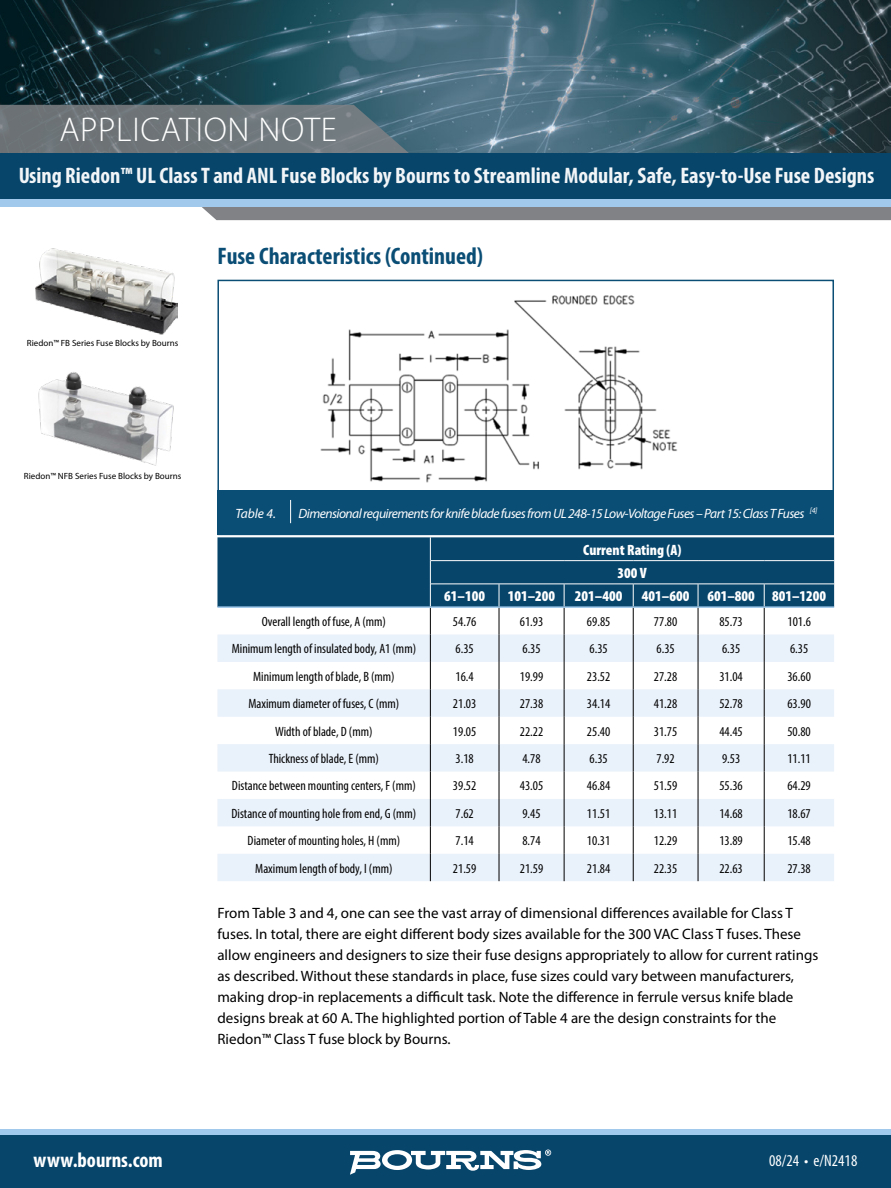
<style>
.page{position:relative;width:891px;height:1188px;background:#fff}
.page>*{position:absolute;margin:0;border:0;box-sizing:border-box;transform-origin:0 0}
.t1{font:300 34.5px "Myriad Pro";letter-spacing:.02em;color:#fff}
.t2{font:700 condensed 24px "Myriad Pro";color:#0a4d75}
.t3{font:700 condensed 22.5px "Myriad Pro";color:#fff}
.t4{font:700 condensed 21px "Myriad Pro";color:#fff}
.t5{font:condensed 16.5px "Myriad Pro";color:#fff}
.t6{font:15px/21px "Myriad Pro";color:#000}
.t7{font:900 condensed 15px/23.2px "Myriad Pro";color:#fff;text-align:center}
.t8{font:condensed 13.5px "Myriad Pro";color:#000}
.t9{font:italic 13.5px "Myriad Pro";letter-spacing:-.04em;color:#fff}
.t10{font:9px "Myriad Pro";color:#000}
</style>
<div class="page">
<img style="left:0;top:0;width:891px;height:153px">
<svg style="left:0;top:105px;width:425px;height:48px;background:#6b767b"></svg>
<svg style="left:142px;top:206px;width:749px;height:14px;background:#8c9196"></svg>
<div style="left:0;top:153px;width:891px;height:46px;background:#07456b"></div>
<div style="left:0;top:199px;width:891px;height:7px;background:#a0c9ec"></div>
<div style="left:0;top:1130px;width:891px;height:7px;background:#a0c9ec"></div>
<div style="left:0;top:1135px;width:891px;height:53px;background:#07456b"></div>
<svg style="left:350px;top:1150px;width:201px;height:25px"></svg>
<img style="left:35px;top:248px;width:142px;height:87px">
<img style="left:38px;top:372px;width:136px;height:94px">
<img style="left:320px;top:295px;width:357px;height:188px">
<div style="left:217px;top:491px;width:617px;height:44px;background:#0a4d75"></div>
<svg style="left:290px;top:500px;width:1px;height:23px"></svg>
<div style="left:217px;top:537px;width:617px;height:69px;background:#07456b"></div>
<svg style="left:217px;top:635px;width:617px;height:246px;fill:#e9f1fa"></svg>
<hr style="left:217px;top:606px;width:213px;height:2px;background:#a0c9ec">
<hr style="left:430px;top:606px;width:69px;height:2px;background:#a0c9ec">
<hr style="left:499px;top:606px;width:65px;height:2px;background:#a0c9ec">
<hr style="left:564px;top:606px;width:69px;height:2px;background:#a0c9ec">
<hr style="left:633px;top:606px;width:65px;height:2px;background:#a0c9ec">
<hr style="left:698px;top:606px;width:66px;height:2px;background:#a0c9ec">
<hr style="left:764px;top:606px;width:70px;height:2px;background:#a0c9ec">
<svg style="left:430px;top:537px;width:1px;height:344px"></svg>
<svg style="left:499px;top:585px;width:1px;height:296px"></svg>
<svg style="left:564px;top:585px;width:1px;height:296px"></svg>
<svg style="left:633px;top:585px;width:1px;height:296px"></svg>
<svg style="left:698px;top:585px;width:1px;height:296px"></svg>
<svg style="left:764px;top:585px;width:1px;height:296px"></svg>
<hr style="left:431px;top:560px;width:68px;height:1px;background:#fff">
<hr style="left:499px;top:560px;width:65px;height:1px;background:#fff">
<hr style="left:564px;top:560px;width:69px;height:1px;background:#fff">
<hr style="left:633px;top:560px;width:65px;height:1px;background:#fff">
<hr style="left:698px;top:560px;width:66px;height:1px;background:#fff">
<hr style="left:764px;top:560px;width:70px;height:1px;background:#fff">
<hr style="left:431px;top:584px;width:68px;height:1px;background:#fff">
<hr style="left:499px;top:584px;width:65px;height:1px;background:#fff">
<hr style="left:564px;top:584px;width:69px;height:1px;background:#fff">
<hr style="left:633px;top:584px;width:65px;height:1px;background:#fff">
<hr style="left:698px;top:584px;width:66px;height:1px;background:#fff">
<hr style="left:764px;top:584px;width:70px;height:1px;background:#fff">
<h1 class="t1" style="left:59px;top:108px;width:279px">APPLICATION NOTE</h1>
<h3 class="t3" style="left:18px;top:162px;width:858px">Using Riedon™ UL Class T and ANL Fuse Blocks by Bourns to Streamline Modular, Safe, Easy-to-Use Fuse Designs</h3>
<p class="t10" style="left:27px;top:337px;width:153px">Riedon™ FB Series Fuse Blocks by Bourns</p>
<h2 class="t2" style="left:217px;top:241px;width:267px">Fuse Characteristics (Continued)</h2>
<p class="t10" style="left:24px;top:470px;width:159px">Riedon™ NFB Series Fuse Blocks by Bourns</p>
<p class="t9" style="left:235px;top:506px;width:42px">Table 4.</p>
<p class="t9" style="left:299px;top:506px;width:520px">Dimensional requirements for knife blade fuses from UL 248-15 Low-Voltage Fuses – Part 15: Class T Fuses <sup>[4]</sup></p>
<p class="t7" style="left:583px;top:538px;width:100px">Current Rating (A)<br>300 V</p>
<p class="t7" style="left:444px;top:584px;width:42px">61–100</p>
<p class="t7" style="left:508px;top:584px;width:49px">101–200</p>
<p class="t7" style="left:575px;top:584px;width:49px">201–400</p>
<p class="t7" style="left:642px;top:584px;width:186px">401–600 601–800 801–1200</p>
<p class="t8" style="left:262px;top:613px;width:126px">Overall length of fuse, A (mm)</p>
<p class="t8" style="left:453px;top:613px;width:25px">54.76</p>
<p class="t8" style="left:520px;top:613px;width:25px">61.93</p>
<p class="t8" style="left:587px;top:613px;width:25px">69.85</p>
<p class="t8" style="left:654px;top:613px;width:25px">77.80</p>
<p class="t8" style="left:719px;top:613px;width:25px">85.73</p>
<p class="t8" style="left:787px;top:613px;width:25px">101.6</p>
<p class="t8" style="left:232px;top:641px;width:186px">Minimum length of insulated body, A1 (mm)</p>
<p class="t8" style="left:456px;top:641px;width:20px">6.35</p>
<p class="t8" style="left:522px;top:641px;width:20px">6.35</p>
<p class="t8" style="left:590px;top:641px;width:20px">6.35</p>
<p class="t8" style="left:657px;top:641px;width:20px">6.35</p>
<p class="t8" style="left:722px;top:641px;width:20px">6.35</p>
<p class="t8" style="left:790px;top:641px;width:20px">6.35</p>
<p class="t8" style="left:253px;top:668px;width:143px">Minimum length of blade, B (mm)</p>
<p class="t8" style="left:456px;top:668px;width:20px">16.4</p>
<p class="t8" style="left:520px;top:668px;width:25px">19.99</p>
<p class="t8" style="left:587px;top:668px;width:25px">23.52</p>
<p class="t8" style="left:654px;top:668px;width:25px">27.28</p>
<p class="t8" style="left:719px;top:668px;width:25px">31.04</p>
<p class="t8" style="left:787px;top:668px;width:25px">36.60</p>
<p class="t8" style="left:248px;top:695px;width:152px">Maximum diameter of fuses, C (mm)</p>
<p class="t8" style="left:453px;top:695px;width:25px">21.03</p>
<p class="t8" style="left:520px;top:695px;width:25px">27.38</p>
<p class="t8" style="left:587px;top:695px;width:25px">34.14</p>
<p class="t8" style="left:654px;top:695px;width:25px">41.28</p>
<p class="t8" style="left:719px;top:695px;width:25px">52.78</p>
<p class="t8" style="left:787px;top:695px;width:25px">63.90</p>
<p class="t8" style="left:275px;top:723px;width:99px">Width of blade, D (mm)</p>
<p class="t8" style="left:453px;top:723px;width:25px">19.05</p>
<p class="t8" style="left:520px;top:723px;width:25px">22.22</p>
<p class="t8" style="left:587px;top:723px;width:25px">25.40</p>
<p class="t8" style="left:654px;top:723px;width:25px">31.75</p>
<p class="t8" style="left:719px;top:723px;width:25px">44.45</p>
<p class="t8" style="left:787px;top:723px;width:25px">50.80</p>
<p class="t8" style="left:269px;top:750px;width:112px">Thickness of blade, E (mm)</p>
<p class="t8" style="left:456px;top:750px;width:20px">3.18</p>
<p class="t8" style="left:522px;top:750px;width:20px">4.78</p>
<p class="t8" style="left:590px;top:750px;width:20px">6.35</p>
<p class="t8" style="left:657px;top:750px;width:20px">7.92</p>
<p class="t8" style="left:722px;top:750px;width:20px">9.53</p>
<p class="t8" style="left:787px;top:750px;width:25px">11.11</p>
<p class="t8" style="left:232px;top:778px;width:185px">Distance between mounting centers, F (mm)</p>
<p class="t8" style="left:453px;top:778px;width:25px">39.52</p>
<p class="t8" style="left:520px;top:778px;width:25px">43.05</p>
<p class="t8" style="left:587px;top:778px;width:25px">46.84</p>
<p class="t8" style="left:654px;top:778px;width:25px">51.59</p>
<p class="t8" style="left:719px;top:778px;width:25px">55.36</p>
<p class="t8" style="left:787px;top:778px;width:25px">64.29</p>
<p class="t8" style="left:231px;top:805px;width:186px">Distance of mounting hole from end, G (mm)</p>
<p class="t8" style="left:456px;top:805px;width:20px">7.62</p>
<p class="t8" style="left:522px;top:805px;width:20px">9.45</p>
<p class="t8" style="left:587px;top:805px;width:25px">11.51</p>
<p class="t8" style="left:654px;top:805px;width:25px">13.11</p>
<p class="t8" style="left:719px;top:805px;width:25px">14.68</p>
<p class="t8" style="left:787px;top:805px;width:25px">18.67</p>
<p class="t8" style="left:248px;top:833px;width:154px">Diameter of mounting holes, H (mm)</p>
<p class="t8" style="left:456px;top:833px;width:20px">7.14</p>
<p class="t8" style="left:522px;top:833px;width:20px">8.74</p>
<p class="t8" style="left:587px;top:833px;width:25px">10.31</p>
<p class="t8" style="left:654px;top:833px;width:25px">12.29</p>
<p class="t8" style="left:719px;top:833px;width:25px">13.89</p>
<p class="t8" style="left:787px;top:833px;width:25px">15.48</p>
<p class="t8" style="left:255px;top:860px;width:139px">Maximum length of body, I (mm)</p>
<p class="t8" style="left:453px;top:860px;width:25px">21.59</p>
<p class="t8" style="left:520px;top:860px;width:25px">21.59</p>
<p class="t8" style="left:587px;top:860px;width:25px">21.84</p>
<p class="t8" style="left:654px;top:860px;width:25px">22.35</p>
<p class="t8" style="left:719px;top:860px;width:25px">22.63</p>
<p class="t8" style="left:787px;top:860px;width:25px">27.38</p>
<p class="t6" style="left:217px;top:902px;width:602px">From Table 3 and 4, one can see the vast array of dimensional differences available for Class T fuses. In total, there are eight different body sizes available for the 300 VAC Class T fuses. These allow engineers and designers to size their fuse designs appropriately to allow for current ratings as described. Without these standards in place, fuse sizes could vary between manufacturers, making drop-in replacements a difficult task. Note the difference in ferrule versus knife blade designs break at 60 A. The highlighted portion of Table 4 are the design constraints for the Riedon™ Class T fuse block by Bourns.</p>
<h3 class="t4" style="left:34px;top:1147px;width:131px">www.bourns.com</h3>
<p class="t5" style="left:769px;top:1151px;width:90px">08/24 • e/N2418</p>
</div>
